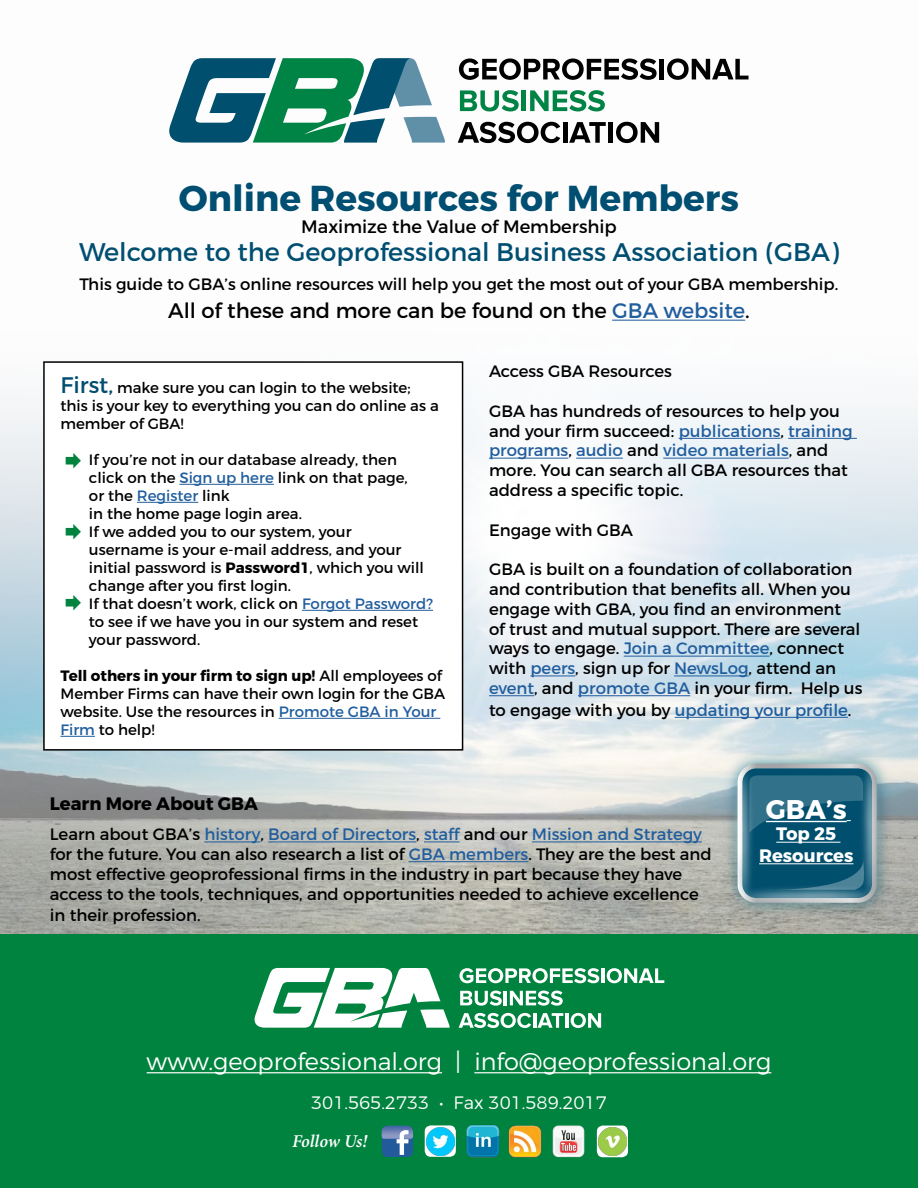
<style>
.page{position:relative;width:918px;height:1188px;background:#fff}
.page>*{position:absolute;margin:0;border:0;box-sizing:border-box;transform-origin:0 0}
.t1{font:700 36px "Montserrat";color:#004e71}
.t2{font:700 27px "Montserrat";color:#fff}
.t3{font:25.5px "Montserrat";color:#004e71}
.t4{font:300 24px "Montserrat";color:#fff}
.t5{font:21px "Montserrat";color:#000}
.t6{font:18px "Montserrat";color:#000}
.t7{font:300 18px "Montserrat";color:#fff}
.t8{font:700 18px "Montserrat";color:#000}
.t9{font:700 18px/21.6px "Montserrat";color:#fff;text-align:center}
.t10{font:italic 600 18px "Minion Pro";letter-spacing:-.005em;color:#fff}
.t11{font:16.5px/19.8px "Montserrat";color:#000}
.t12{font:16.5px "Montserrat";color:#215e9e}
.t13{font:15px/18px "Montserrat";color:#000}
.s1{color:#215e9e}
.s2{font-size:22.5px;color:#004e71}
.s3{font-weight:700}
.s4{color:#000}
</style>
<div class="page">
<img style="left:0;top:59px;width:918px;height:876px">
<hr style="left:612px;top:320px;width:133px;height:1px;background:#215e9e">
<div style="left:44px;top:362px;width:419px;height:388px;background:#fff"></div>
<div style="left:43px;top:361px;width:420px;height:390px;border:2px solid #000"></div>
<hr style="left:179px;top:484px;width:95px;height:1px;background:#215e9e">
<hr style="left:137px;top:502px;width:61px;height:1px;background:#215e9e">
<hr style="left:302px;top:610px;width:131px;height:1px;background:#215e9e">
<hr style="left:279px;top:718px;width:161px;height:1px;background:#215e9e">
<hr style="left:60px;top:736px;width:35px;height:1px;background:#215e9e">
<hr style="left:679px;top:438px;width:101px;height:1px;background:#215e9e">
<hr style="left:788px;top:438px;width:69px;height:1px;background:#215e9e">
<hr style="left:489px;top:458px;width:79px;height:1px;background:#215e9e">
<hr style="left:576px;top:458px;width:47px;height:1px;background:#215e9e">
<hr style="left:663px;top:458px;width:126px;height:1px;background:#215e9e">
<hr style="left:624px;top:656px;width:146px;height:1px;background:#215e9e">
<hr style="left:530px;top:676px;width:45px;height:1px;background:#215e9e">
<hr style="left:674px;top:676px;width:75px;height:1px;background:#215e9e">
<hr style="left:489px;top:695px;width:45px;height:1px;background:#215e9e">
<hr style="left:578px;top:695px;width:112px;height:1px;background:#215e9e">
<hr style="left:675px;top:717px;width:173px;height:1px;background:#215e9e">
<hr style="left:204px;top:842px;width:57px;height:1px;background:#215e9e">
<hr style="left:268px;top:842px;width:148px;height:1px;background:#215e9e">
<hr style="left:424px;top:842px;width:36px;height:1px;background:#215e9e">
<hr style="left:532px;top:842px;width:170px;height:1px;background:#215e9e">
<hr style="left:409px;top:861px;width:119px;height:1px;background:#215e9e">
<div style="left:0;top:935px;width:918px;height:253px;background:#00833e"></div>
<svg style="left:169px;top:58px;width:276px;height:85px"></svg>
<svg style="left:459px;top:58px;width:198px;height:22px"></svg>
<hr style="left:660px;top:59px;width:4px;height:20px;background:#000">
<svg style="left:667px;top:58px;width:82px;height:22px"></svg>
<svg style="left:460px;top:90px;width:59px;height:21px"></svg>
<hr style="left:522px;top:90px;width:4px;height:21px;background:#008445">
<svg style="left:530px;top:90px;width:75px;height:21px"></svg>
<svg style="left:458px;top:122px;width:102px;height:21px"></svg>
<hr style="left:563px;top:122px;width:4px;height:21px;background:#000">
<svg style="left:569px;top:122px;width:37px;height:21px"></svg>
<hr style="left:609px;top:122px;width:4px;height:21px;background:#000">
<svg style="left:616px;top:122px;width:43px;height:21px"></svg>
<svg style="left:255px;top:968px;width:195px;height:60px"></svg>
<svg style="left:459px;top:968px;width:140px;height:15px"></svg>
<hr style="left:601px;top:968px;width:4px;height:15px;background:#fff">
<svg style="left:607px;top:968px;width:57px;height:15px"></svg>
<svg style="left:460px;top:991px;width:42px;height:15px"></svg>
<hr style="left:504px;top:991px;width:3px;height:14px;background:#fff">
<svg style="left:510px;top:991px;width:53px;height:15px"></svg>
<svg style="left:459px;top:1013px;width:72px;height:15px"></svg>
<hr style="left:533px;top:1013px;width:3px;height:15px;background:#fff">
<svg style="left:537px;top:1013px;width:26px;height:15px"></svg>
<hr style="left:565px;top:1013px;width:3px;height:15px;background:#fff">
<svg style="left:571px;top:1013px;width:30px;height:15px"></svg>
<hr style="left:147px;top:1072px;width:295px;height:1px;background:#fff">
<hr style="left:474px;top:1072px;width:297px;height:1px;background:#fff">
<svg style="left:382px;top:1126px;width:31px;height:31px"></svg>
<div style="left:553px;top:1126px;width:31px;height:31px;background:#f0f0f0;border-radius:6px"></div>
<div style="left:554px;top:1127px;width:29px;height:29px;background:#fff;border-radius:5px"></div>
<div style="left:555px;top:1128px;width:27px;height:27px;background:#edeeee;border-radius:5px"></div>
<svg style="left:555px;top:1128px;width:27px;height:25px"></svg>
<img style="left:466px;top:1125px;width:34px;height:33px">
<img style="left:508px;top:1125px;width:34px;height:32px">
<svg style="left:425px;top:1125px;width:31px;height:32px"></svg>
<img style="left:426px;top:1127px;width:28px;height:28px">
<svg style="left:597px;top:1126px;width:31px;height:31px"></svg>
<img style="left:599px;top:1128px;width:27px;height:27px">
<img style="left:720px;top:751px;width:127px;height:13px">
<img style="left:768px;top:903px;width:79px;height:17px">
<img style="left:720px;top:752px;width:48px;height:168px">
<img style="left:847px;top:751px;width:45px;height:169px">
<svg style="left:738px;top:764px;width:139px;height:139px;background:#337087"></svg>
<hr style="left:776px;top:842px;width:64px;height:1px;background:#fff">
<hr style="left:759px;top:863px;width:94px;height:1px;background:#fff">
<h1 class="t1" style="left:179px;top:176px;width:562px">Online Resources for Members</h1>
<p class="t6" style="left:301px;top:215px;width:317px">Maximize the Value of Membership</p>
<h3 class="t3" style="left:79px;top:236px;width:761px">Welcome to the Geoprofessional Business Association (GBA)</h3>
<p class="t11" style="left:80px;top:274px;width:760px">This guide to GBA’s online resources will help you get the most out of your GBA membership.</p>
<p class="t5" style="left:168px;top:298px;width:583px">All of these and more can be found on the <span class="s1">GBA website</span>.</p>
<p class="t13" style="left:60px;top:378px;width:380px"><span class="s2">First,</span> make sure you can login to the website; this is your key to everything you can do online as a member of GBA!</p>
<p class="t13" style="left:89px;top:450px;width:346px">If you’re not in our database already, then click on the <span class="s1">Sign up here</span> link on that page,<br>or the <span class="s1">Register</span> link<br>in the home page login area.<br>If we added you to our system, your<br>username is your e-mail address, and your initial password is <span class="s3">Password1</span>, which you will change after you first login.<br>If that doesn’t work, click on <span class="s1">Forgot Password? </span>to see if we have you in our system and reset your password.</p>
<p class="t13" style="left:60px;top:666px;width:386px"><span class="s3">Tell others in your firm to sign up!</span> All employees of Member Firms can have their own login for the GBA website. Use the resources in <span class="s1">Promote GBA in Your Firm</span> to help!</p>
<p class="t11" style="left:489px;top:361px;width:184px">Access GBA Resources</p>
<p class="t11" style="left:489px;top:401px;width:365px">GBA has hundreds of resources to help you and your firm succeed: <span class="s1">publications</span>, <span class="s1">training programs</span>, <span class="s1">audio</span> and <span class="s1">video materials</span>, and more. You can search all GBA resources that address a specific topic.</p>
<p class="t11" style="left:489px;top:520px;width:146px">Engage with GBA</p>
<p class="t11" style="left:489px;top:559px;width:375px">GBA is built on a foundation of collaboration and contribution that benefits all. When you engage with GBA, you find an environment<br>of trust and mutual support. There are several ways to engage. <span class="s1">Join a Committee</span>, connect with <span class="s1">peers</span>, sign up for <span class="s1">NewsLog</span>, attend an <span class="s1">event</span>, and <span class="s1">promote GBA</span> in your firm. Help us</p>
<p class="t12" style="left:489px;top:700px;width:364px"><span class="s4">to engage with you by</span> updating your profile<span class="s4">.</span></p>
<p class="t8" style="left:50px;top:792px;width:210px">Learn More About GBA</p>
<p class="t11" style="left:50px;top:824px;width:663px">Learn about GBA’s <span class="s1">history</span>, <span class="s1">Board of Directors</span>, <span class="s1">staff</span> and our <span class="s1">Mission and Strategy </span>for the future. You can also research a list of <span class="s1">GBA members</span>. They are the best and most effective geoprofessional firms in the industry in part because they have access to the tools, techniques, and opportunities needed to achieve excellence</p>
<p class="t11" style="left:50px;top:905px;width:152px">in their profession.</p>
<h2 class="t2" style="left:766px;top:792px;width:82px">GBA’s</h2>
<p class="t9" style="left:759px;top:824px;width:96px">Top 25<br>Resources</p>
<h3 class="t4" style="left:147px;top:1047px;width:626px">www.geoprofessional.org | info@geoprofessional.org</h3>
<p class="t7" style="left:311px;top:1091px;width:297px">301.565.2733 • Fax 301.589.2017</p>
<p class="t10" style="left:292px;top:1129px;width:77px">Follow Us!</p>
</div>
